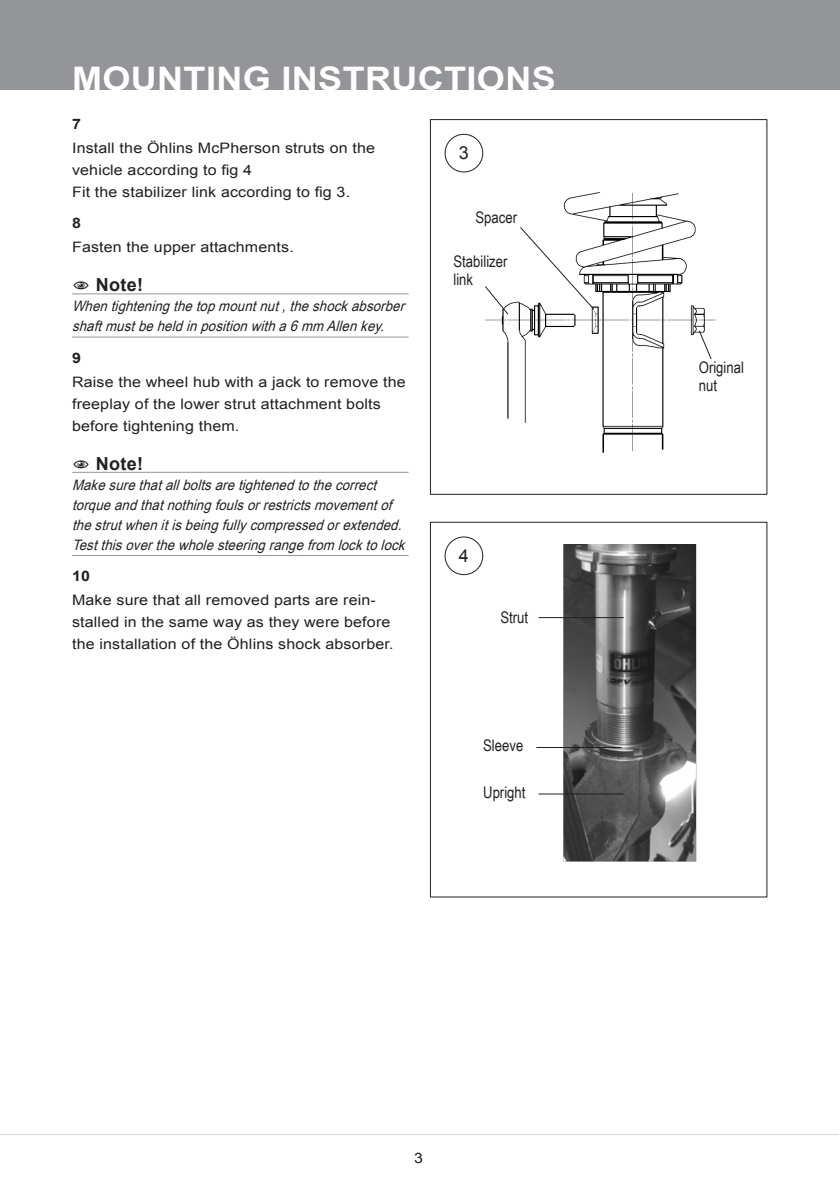
<style>
.page{position:relative;width:840px;height:1191px;background:#fff}
.page>*{position:absolute;margin:0;border:0;box-sizing:border-box;transform-origin:0 0}
.t1{font:700 32.4px "Arial";letter-spacing:.01em;color:#fff;scale:1.11 1}
.t2{font:700 18px "Arial";letter-spacing:.02em;color:#231f20}
.t3{font:18px "Arial";color:#231f20}
.t4{font:16px/18px "Arial Narrow";color:#231f20}
.t5{font:14.4px/22px "Arial";letter-spacing:.01em;color:#231f20;scale:1.11 1}
.t6{font:italic 14.4px/20px "Arial Narrow";color:#231f20;scale:1.11 1}
.t7{font:700 14.4px "Arial";color:#231f20;scale:1.11 1}
</style>
<div class="page">
<div style="left:0;top:0;width:839px;height:90px;background:#939598"></div>
<hr style="left:0;top:1134px;width:838px;height:1px;background:#d1d2d4">
<hr style="left:72px;top:293px;width:336px;height:1px;background:#939598">
<hr style="left:72px;top:337px;width:336px;height:1px;background:#939598">
<hr style="left:72px;top:472px;width:336px;height:1px;background:#939598">
<hr style="left:72px;top:555px;width:336px;height:1px;background:#939598">
<div style="left:429px;top:119px;width:338px;height:376px;border:1px solid #231f20"></div>
<div style="left:444px;top:134px;width:39px;height:38px;border:1px solid #231f20;border-radius:50%"></div>
<div style="left:429px;top:522px;width:338px;height:375px;border:1px solid #231f20"></div>
<div style="left:444px;top:536px;width:39px;height:39px;border:1px solid #231f20;border-radius:50%"></div>
<img style="left:485px;top:192px;width:231px;height:261px">
<svg style="left:518px;top:226px;width:76px;height:84px"></svg>
<svg style="left:485px;top:285px;width:24px;height:30px"></svg>
<svg style="left:697px;top:329px;width:15px;height:31px"></svg>
<img style="left:562px;top:544px;width:135px;height:318px">
<hr style="left:538px;top:617px;width:85px;height:1px;background:#231f20">
<hr style="left:536px;top:747px;width:85px;height:1px;background:#231f20">
<hr style="left:538px;top:793px;width:85px;height:1px;background:#231f20">
<h1 class="t1" style="left:72px;top:57px;width:437px">MOUNTING INSTRUCTIONS</h1>
<p class="t7" style="left:72px;top:114px;width:10px">7</p>
<p class="t5" style="left:72px;top:137px;width:274px">Install the Öhlins McPherson struts on the vehicle according to fig 4<br>Fit the stabilizer link according to fig 3.</p>
<p class="t7" style="left:72px;top:213px;width:10px">8</p>
<p class="t5" style="left:72px;top:236px;width:201px">Fasten the upper attachments.</p>
<p class="t2" style="left:96px;top:273px;width:49px">Note!</p>
<p class="t6" style="left:72px;top:295px;width:305px">Whentighteningthetopmountnut,theshockabsorber shaftmustbeheldinpositionwitha6mm Allenkey.</p>
<p class="t7" style="left:72px;top:348px;width:10px">9</p>
<p class="t5" style="left:72px;top:370px;width:302px">Raise the wheel hub with a jack to remove the freeplay of the lower strut attachment bolts before tightening them.</p>
<p class="t2" style="left:96px;top:451px;width:49px">Note!</p>
<p class="t6" style="left:72px;top:474px;width:305px">Makesurethatallboltsaretightenedtothecorrect torqueandthatnothingfoulsorrestrictsmovementof thestrutwhenitisbeingfullycompressedorextended.<br>Testthisoverthewholesteeringrangefrom locktolock</p>
<p class="t7" style="left:72px;top:566px;width:18px">10</p>
<p class="t5" style="left:72px;top:589px;width:291px">Make sure that all removed parts are rein&shy;stalled in the same way as they were before the installation of the Öhlins shock absorber.</p>
<p class="t3" style="left:458px;top:141px;width:12px">3</p>
<p class="t4" style="left:475px;top:208px;width:43px">Spacer</p>
<p class="t4" style="left:453px;top:252px;width:55px">Stabilizer link</p>
<p class="t3" style="left:458px;top:544px;width:12px">4</p>
<p class="t4" style="left:500px;top:607px;width:29px">Strut</p>
<p class="t4" style="left:483px;top:736px;width:42px">Sleeve</p>
<p class="t4" style="left:483px;top:782px;width:44px">Upright</p>
<p class="t5" style="left:414px;top:1147px;width:10px">3</p>
<p class="t4" style="left:698px;top:358px;width:47px">Original nut</p>
</div>
